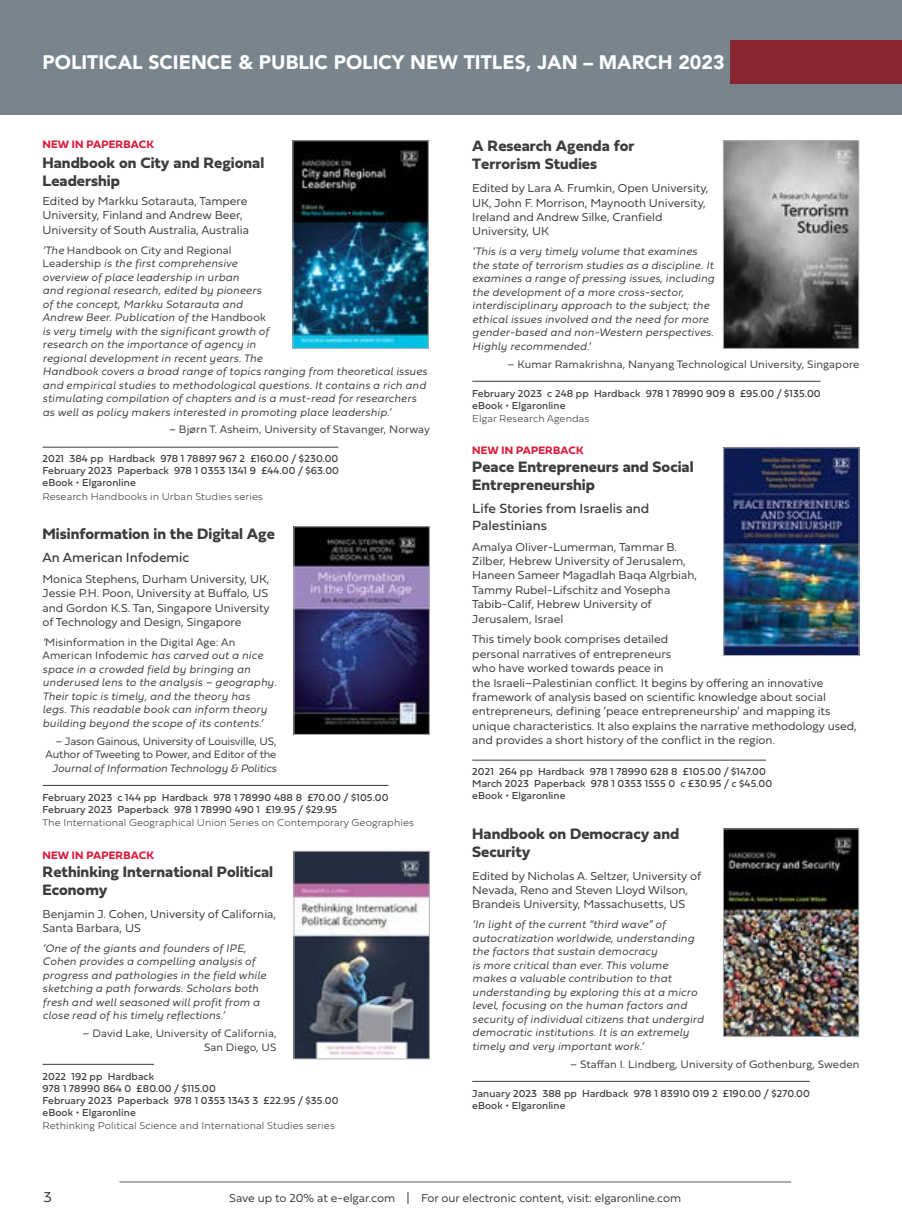
<style>
.page{position:relative;width:902px;height:1225px;background:#fff}
.page>*{position:absolute;margin:0;border:0;box-sizing:border-box;transform-origin:0 0}
.t1{font:900 19.5px "Avenir";color:#fff}
.t2{font:700 15.75px/18px "Fieldwork Hum";color:#3c3c3b}
.t3{font:15px "Fieldwork Hum Light";color:#3c3c3b}
.t4{font:13.8px/16.5px "Fieldwork Hum";color:#3c3c3b}
.t5{font:12px/14.4px "Fieldwork Hum Light";color:#3c3c3b}
.t6{font:italic 300 11.25px/13.5px "Fieldwork";letter-spacing:.01em;color:#3c3c3b}
.t7{font:11.25px/13.5px "Fieldwork Hum Light";letter-spacing:.01em;color:#3c3c3b}
.t8{font:11.25px/13.5px "Fieldwork Hum Light";letter-spacing:-.01em;color:#3c3c3b;text-align:right}
.t9{font:700 11.25px "Fieldwork Hum";letter-spacing:.01em;color:#da203f}
.t10{font:italic 300 11.25px "Fieldwork";letter-spacing:-.01em;color:#3c3c3b}
.t11{font:10.5px/12px "Fieldwork Hum";letter-spacing:.01em;color:#3c3c3b}
.t12{font:100 10.5px "Fieldwork Hum";letter-spacing:.01em;color:#3c3c3b}
.s1{font-family:"Fieldwork";font-weight:300;font-style:italic}
.s2{font-family:"Fieldwork Hum Light";font-weight:400;font-style:normal}
.s3{font-size:18px}
</style>
<div class="page">
<hr style="left:472px;top:381px;width:348px;height:1px;background:#3c3c3b">
<hr style="left:472px;top:760px;width:293px;height:1px;background:#3c3c3b">
<hr style="left:472px;top:1081px;width:337px;height:1px;background:#3c3c3b">
<hr style="left:119px;top:1181px;width:672px;height:1px;background:#3c3c3b">
<div style="left:0;top:0;width:901px;height:115px;background:#79858d"></div>
<div style="left:730px;top:40px;width:171px;height:44px;background:#892532"></div>
<hr style="left:43px;top:447px;width:295px;height:1px;background:#3c3c3b">
<hr style="left:43px;top:785px;width:345px;height:1px;background:#3c3c3b">
<hr style="left:43px;top:1064px;width:111px;height:1px;background:#3c3c3b">
<img style="left:294px;top:142px;width:132px;height:205px">
<div style="left:292px;top:140px;width:136px;height:209px;border:1px solid #b3b2b2"></div>
<img style="left:295px;top:528px;width:132px;height:205px">
<div style="left:293px;top:526px;width:136px;height:209px;border:1px solid #b3b2b2"></div>
<img style="left:725px;top:449px;width:132px;height:205px">
<div style="left:723px;top:447px;width:136px;height:209px;border:1px solid #b3b2b2"></div>
<img style="left:725px;top:142px;width:132px;height:205px">
<div style="left:723px;top:140px;width:136px;height:209px;border:1px solid #b3b2b2"></div>
<img style="left:725px;top:830px;width:132px;height:205px">
<div style="left:723px;top:828px;width:136px;height:209px;border:1px solid #b3b2b2"></div>
<img style="left:295px;top:853px;width:132px;height:204px">
<div style="left:293px;top:851px;width:136px;height:208px;border:1px solid #b3b2b2"></div>
<h1 class="t1" style="left:43px;top:46px;width:683px">POLITICAL SCIENCE &amp; PUBLIC POLICY NEW TITLES, JAN – MARCH 2023</h1>
<p class="t9" style="left:43px;top:135px;width:113px">NEW IN PAPERBACK</p>
<h2 class="t2" style="left:43px;top:153px;width:223px">Handbook on City and Regional<br>Leadership</h2>
<p class="t5" style="left:43px;top:193px;width:208px">Edited by Markku Sotarauta, Tampere<br>University, Finland and Andrew Beer,<br>University of South Australia, Australia</p>
<p class="t7" style="left:43px;top:242px;width:190px"><span class="s1">‘The</span> Handbook on City and Regional</p>
<p class="t6" style="left:43px;top:256px;width:386px"><span class="s2">Leadership</span> is the first comprehensive<br>overview of place leadership in urban<br>and regional research, edited by pioneers<br>of the concept, Markku Sotarauta and<br>Andrew Beer. Publication of the <span class="s2">Handbook<br></span>is very timely with the significant growth of<br>research on the importance of agency in<br>regional development in recent years. The<br>Handbook covers a broad range of topics ranging from theoretical issues and empirical studies to methodological questions. It contains a rich and stimulating compilation of chapters and is a must-read for researchers as well as policy makers interested in promoting place leadership.’</p>
<p class="t7" style="left:169px;top:422px;width:262px">– Bjørn T. Asheim, University of Stavanger, Norway</p>
<p class="t11" style="left:43px;top:452px;width:298px;text-align:justify">2021 384 pp Hardback 978 1 78897 967 2 £160.00 / $230.00<br>February 2023 Paperback 978 1 0353 1341 9 £44.00 / $63.00 eBook • Elgaronline</p>
<p class="t12" style="left:43px;top:488px;width:222px">Research Handbooks in Urban Studies series</p>
<h2 class="t2" style="left:43px;top:524px;width:234px">Misinformation in the Digital Age</h2>
<p class="t4" style="left:43px;top:548px;width:148px">An American Infodemic</p>
<p class="t5" style="left:43px;top:571px;width:229px">Monica Stephens, Durham University, UK, Jessie P.H. Poon, University at Buffalo, US and Gordon K.S. Tan, Singapore University of Technology and Design, Singapore</p>
<p class="t7" style="left:43px;top:635px;width:222px"><span class="s1">‘</span>Misinformation in the Digital Age: An<br>American Infodemic <span class="s1">has carved out a nice</span></p>
<p class="t6" style="left:43px;top:662px;width:235px">space in a crowded field by bringing an underused lens to the analysis – geography.<br>Their topic is timely, and the theory has legs. This readable book can inform theory building beyond the scope of its contents.’</p>
<p class="t8" style="left:46px;top:733px;width:232px">– Jason Gainous, University of Louisville, US,<br>Author of Tweeting to Power, and Editor of the</p>
<p class="t10" style="left:52px;top:759px;width:226px">Journal of Information Technology &amp; Politics</p>
<p class="t11" style="left:43px;top:790px;width:347px">February 2023 c 144 pp Hardback 978 1 78990 488 8 £70.00 / $105.00<br>February 2023 Paperback 978 1 78990 490 1 £19.95 / $29.95</p>
<p class="t12" style="left:43px;top:814px;width:373px">The International Geographical Union Series on Contemporary Geographies</p>
<p class="t9" style="left:43px;top:846px;width:113px">NEW IN PAPERBACK</p>
<h2 class="t2" style="left:43px;top:861px;width:232px">Rethinking International Political<br>Economy</h2>
<p class="t5" style="left:43px;top:905px;width:235px">Benjamin J. Cohen, University of California,<br>Santa Barbara, US</p>
<p class="t6" style="left:43px;top:940px;width:225px">‘One of the giants and founders of IPE, Cohen provides a compelling analysis of progress and pathologies in the field while sketching a path forwards. Scholars both fresh and well seasoned will profit from a close read of his timely reflections.’</p>
<p class="t7" style="left:83px;top:1026px;width:195px;text-align:right">– David Lake, University of California,<br>San Diego, US</p>
<p class="t11" style="left:43px;top:1069px;width:297px">2022 192 pp Hardback<br>978 1 78990 864 0 £80.00 / $115.00<br>February 2023 Paperback 978 1 0353 1343 3 £22.95 / $35.00 eBook • Elgaronline</p>
<p class="t12" style="left:43px;top:1117px;width:294px">Rethinking Political Science and International Studies series</p>
<h2 class="t2" style="left:472px;top:136px;width:164px">A Research Agenda for<br>Terrorism Studies</h2>
<p class="t5" style="left:472px;top:180px;width:238px">Edited by Lara A. Frumkin, Open University, UK, John F. Morrison, Maynooth University, Ireland and Andrew Silke, Cranfield University, UK</p>
<p class="t6" style="left:472px;top:244px;width:244px">‘This is a very timely volume that examines the state of terrorism studies as a discipline. It examines a range of pressing issues, including the development of a more cross-sector, interdisciplinary approach to the subject; the ethical issues involved and the need for more gender-based and non-Western perspectives.<br>Highly recommended.’</p>
<p class="t7" style="left:507px;top:356px;width:353px">– Kumar Ramakrishna, Nanyang Technological University, Singapore</p>
<p class="t11" style="left:472px;top:386px;width:350px">February 2023 c 248 pp Hardback 978 1 78990 909 8 £95.00 / $135.00 eBook • Elgaronline</p>
<p class="t12" style="left:472px;top:410px;width:118px">Elgar Research Agendas</p>
<p class="t9" style="left:472px;top:442px;width:113px">NEW IN PAPERBACK</p>
<h2 class="t2" style="left:472px;top:457px;width:223px">Peace Entrepreneurs and Social<br>Entrepreneurship</h2>
<p class="t4" style="left:472px;top:500px;width:179px">Life Stories from Israelis and<br>Palestinians</p>
<p class="t5" style="left:472px;top:539px;width:226px">Amalya Oliver-Lumerman, Tammar B.<br>Zilber, Hebrew University of Jerusalem, Haneen Sameer Magadlah Baqa Algrbiah, Tammy Rubel-Lifschitz and Yosepha Tabib-Calif, Hebrew University of Jerusalem, Israel</p>
<p class="t5" style="left:472px;top:631px;width:386px">This timely book comprises detailed<br>personal narratives of entrepreneurs<br>who have worked towards peace in<br>the Israeli–Palestinian conflict. It begins by offering an innovative framework of analysis based on scientific knowledge about social entrepreneurs, defining ‘peace entrepreneurship’ and mapping its unique characteristics. It also explains the narrative methodology used, and provides a short history of the conflict in the region.</p>
<p class="t11" style="left:472px;top:765px;width:301px">2021 264 pp Hardback 978 1 78990 628 8 £105.00 / $147.00<br>March 2023 Paperback 978 1 0353 1555 0 c £30.95 / c $45.00 eBook • Elgaronline</p>
<h2 class="t2" style="left:472px;top:824px;width:208px">Handbook on Democracy and<br>Security</h2>
<p class="t5" style="left:472px;top:868px;width:230px">Edited by Nicholas A. Seltzer, University of<br>Nevada, Reno and Steven Lloyd Wilson,<br>Brandeis University, Massachusetts, US</p>
<p class="t6" style="left:472px;top:917px;width:233px">‘In light of the current “third wave” of autocratization worldwide, understanding the factors that sustain democracy<br>is more critical than ever. This volume makes a valuable contribution to that understanding by exploring this at a micro level, focusing on the human factors and security of individual citizens that undergird democratic institutions. It is an extremely timely and very important work.’</p>
<p class="t7" style="left:570px;top:1056px;width:291px">– Staffan I. Lindberg, University of Gothenburg, Sweden</p>
<p class="t11" style="left:472px;top:1086px;width:339px">January 2023 388 pp Hardback 978 1 83910 019 2 £190.00 / $270.00 eBook • Elgaronline</p>
<h3 class="t3" style="left:44px;top:1184px;width:10px">3</h3>
<p class="t5" style="left:229px;top:1190px;width:453px">Save up to 20% at e-elgar.com <span class="s3">I</span> For our electronic content, visit: elgaronline.com</p>
</div>
